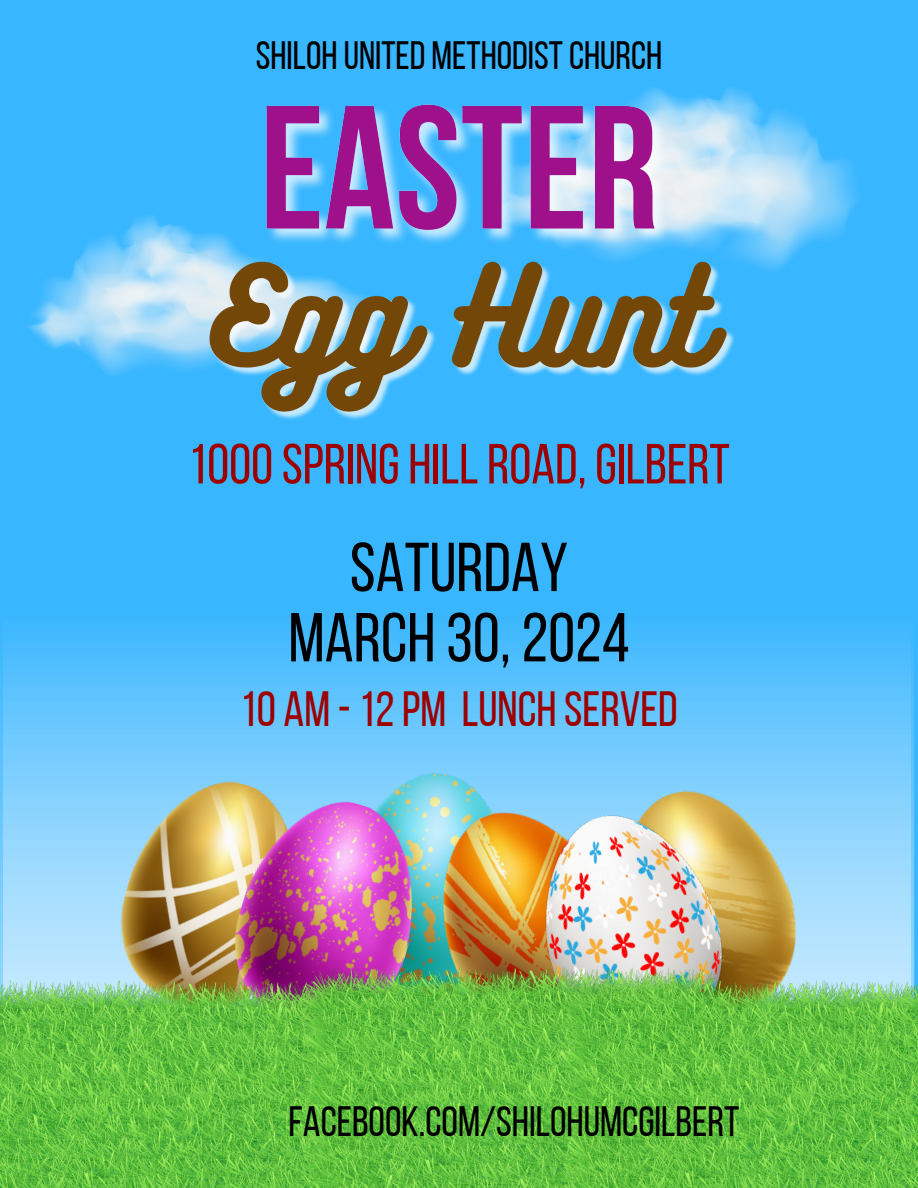
<style>
.page{position:relative;width:918px;height:1188px;background:#38b6ff}
.page>*{position:absolute;margin:0;border:0;box-sizing:border-box;transform-origin:0 0}
.t1{font:69.15px "Bebas Neue";color:#000}
.t2{font:56.4px "Bebas Neue";color:#9d0000}
.t3{font:49.35px "Bebas Neue";color:#9d0000}
.t4{font:42.3px "Bebas Neue";color:#000}
.t5{font:39.45px "Bebas Neue";color:#000}
</style>
<div class="page">
<svg style="left:0;top:633px;width:911px;height:347px;background:#6ec9fe"></svg>
<img style="left:327px;top:762px;width:203px;height:22px">
<img style="left:591px;top:771px;width:227px;height:209px">
<img style="left:101px;top:762px;width:226px;height:218px">
<img style="left:443px;top:784px;width:210px;height:184px">
<img style="left:516px;top:794px;width:228px;height:186px">
<img style="left:214px;top:781px;width:229px;height:199px">
<img style="left:0;top:980px;width:300px;height:208px">
<img style="left:300px;top:968px;width:432px;height:220px">
<img style="left:560px;top:980px;width:358px;height:208px">
<img style="left:639px;top:87px;width:218px;height:183px">
<img style="left:27px;top:215px;width:199px;height:160px">
<img style="left:266px;top:98px;width:412px;height:139px">
<img style="left:208px;top:237px;width:531px;height:183px">
<p class="t5" style="left:256px;top:39px;width:408px">SHILOH UNITED METHODISTCHURCH</p>
<p class="t2" style="left:188px;top:441px;width:543px">1000SPRING HILLROAD, GILBERT</p>
<p class="t1" style="left:350px;top:539px;width:220px">SATURDAY</p>
<p class="t1" style="left:288px;top:610px;width:343px">MARCH 30, 2024</p>
<p class="t3" style="left:240px;top:689px;width:439px">10 AM -12PM LUNCH SERVED</p>
<p class="t4" style="left:288px;top:1105px;width:452px">FACEBOOK.COM/SHILOHUMCGILBERT</p>
</div>
